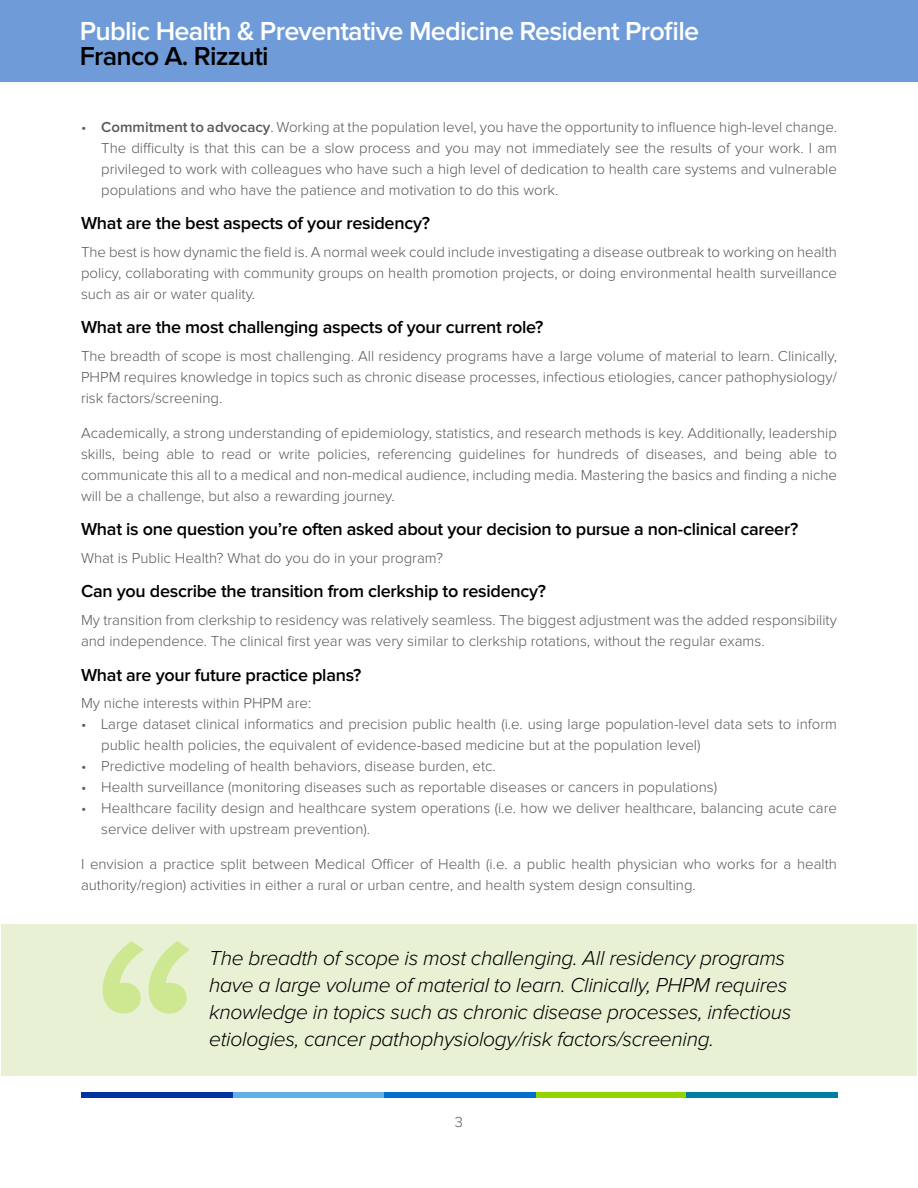
<style>
.page{position:relative;width:918px;height:1188px;background:#fff}
.page>*{position:absolute;margin:0;border:0;box-sizing:border-box;transform-origin:0 0}
.t1{font:600 27px "Proxima Nova";letter-spacing:-.025em;color:#fff}
.t2{font:600 27px "Proxima Nova";letter-spacing:-.03em;color:#000}
.t3{font:italic 300 21px/27px "Proxima Nova";letter-spacing:-.015em;color:#000}
.t4{font:600 18px "Proxima Nova";letter-spacing:-.015em;color:#000}
.t5{font:300 15px/21px "Proxima Nova";color:#58595b;text-align:justify}
.s1{font-weight:600}
</style>
<div class="page">
<div style="left:82px;top:1092px;width:151px;height:5px;background:#0033a1"></div>
<div style="left:233px;top:1092px;width:151px;height:5px;background:#61b1e8"></div>
<div style="left:384px;top:1092px;width:152px;height:5px;background:#0070ce"></div>
<div style="left:536px;top:1092px;width:151px;height:5px;background:#91d400"></div>
<div style="left:686px;top:1092px;width:152px;height:5px;background:#007da5"></div>
<div style="left:0;top:0;width:918px;height:81px;background:#6f9cd9"></div>
<div style="left:1px;top:924px;width:916px;height:151px;background:#e8f1d4"></div>
<svg style="left:103px;top:941px;width:87px;height:73px"></svg>
<h1 class="t1" style="left:80px;top:16px;width:621px">Public Health &amp; Preventative Medicine Resident Profile</h1>
<h1 class="t2" style="left:80px;top:41px;width:190px">Franco A. Rizzuti</h1>
<p class="t5" style="left:101px;top:116px;width:737px;text-indent:-20px">• <span class="s1">Commitment to advocacy</span>. Working at the population level, you have the opportunity to influence high-level change.<br>The difficulty is that this can be a slow process and you may not immediately see the results of your work. I am privileged to work with colleagues who have such a high level of dedication to health care systems and vulnerable populations and who have the patience and motivation to do this work.</p>
<p class="t4" style="left:81px;top:213px;width:350px">What are the best aspects of your residency?</p>
<p class="t5" style="left:81px;top:242px;width:758px">The best is how dynamic the field is. A normal week could include investigating a disease outbreak to working on health policy, collaborating with community groups on health promotion projects, or doing environmental health surveillance such as air or water quality.</p>
<p class="t4" style="left:81px;top:317px;width:464px">What are the most challenging aspects of your current role?</p>
<p class="t5" style="left:81px;top:346px;width:758px">The breadth of scope is most challenging. All residency programs have a large volume of material to learn. Clinically, PHPM requires knowledge in topics such as chronic disease processes, infectious etiologies, cancer pathophysiology/ risk factors/screening.</p>
<p class="t5" style="left:81px;top:422px;width:758px">Academically, a strong understanding of epidemiology, statistics, and research methods is key. Additionally, leadership skills, being able to read or write policies, referencing guidelines for hundreds of diseases, and being able to communicate this all to a medical and non-medical audience, including media. Mastering the basics and finding a niche will be a challenge, but also a rewarding journey.</p>
<p class="t4" style="left:81px;top:519px;width:719px">What is one question you’re often asked about your decision to pursue a non-clinical career?</p>
<p class="t5" style="left:81px;top:548px;width:364px">What is Public Health? What do you do in your program?</p>
<p class="t4" style="left:81px;top:581px;width:467px">Can you describe the transition from clerkship to residency?</p>
<p class="t5" style="left:81px;top:610px;width:757px">My transition from clerkship to residency was relatively seamless. The biggest adjustment was the added responsibility and independence. The clinical first year was very similar to clerkship rotations, without the regular exams.</p>
<p class="t4" style="left:81px;top:664px;width:282px">What are your future practice plans?</p>
<p class="t5" style="left:81px;top:693px;width:232px">My niche interests within PHPM are:</p>
<p class="t5" style="left:101px;top:714px;width:737px;text-indent:-20px">• Large dataset clinical informatics and precision public health (i.e. using large population-level data sets to inform public health policies, the equivalent of evidence-based medicine but at the population level)</p>
<p class="t5" style="left:81px;top:756px;width:416px">• Predictive modeling of health behaviors, disease burden, etc.</p>
<p class="t5" style="left:81px;top:777px;width:638px">• Health surveillance (monitoring diseases such as reportable diseases or cancers in populations)</p>
<p class="t5" style="left:101px;top:798px;width:737px;text-indent:-20px">• Healthcare facility design and healthcare system operations (i.e. how we deliver healthcare, balancing acute care service deliver with upstream prevention).</p>
<p class="t5" style="left:81px;top:854px;width:757px">I envision a practice split between Medical Officer of Health (i.e. a public health physician who works for a health authority/region) activities in either a rural or urban centre, and health system design consulting.</p>
<p class="t3" style="left:209px;top:945px;width:584px">The breadth of scope is most challenging. All residency programs have a large volume of material to learn. Clinically, PHPM requires knowledge in topics such as chronic disease processes, infectious etiologies, cancer pathophysiology/risk factors/screening.</p>
<p class="t5" style="left:455px;top:1112px;width:10px">3</p>
</div>
